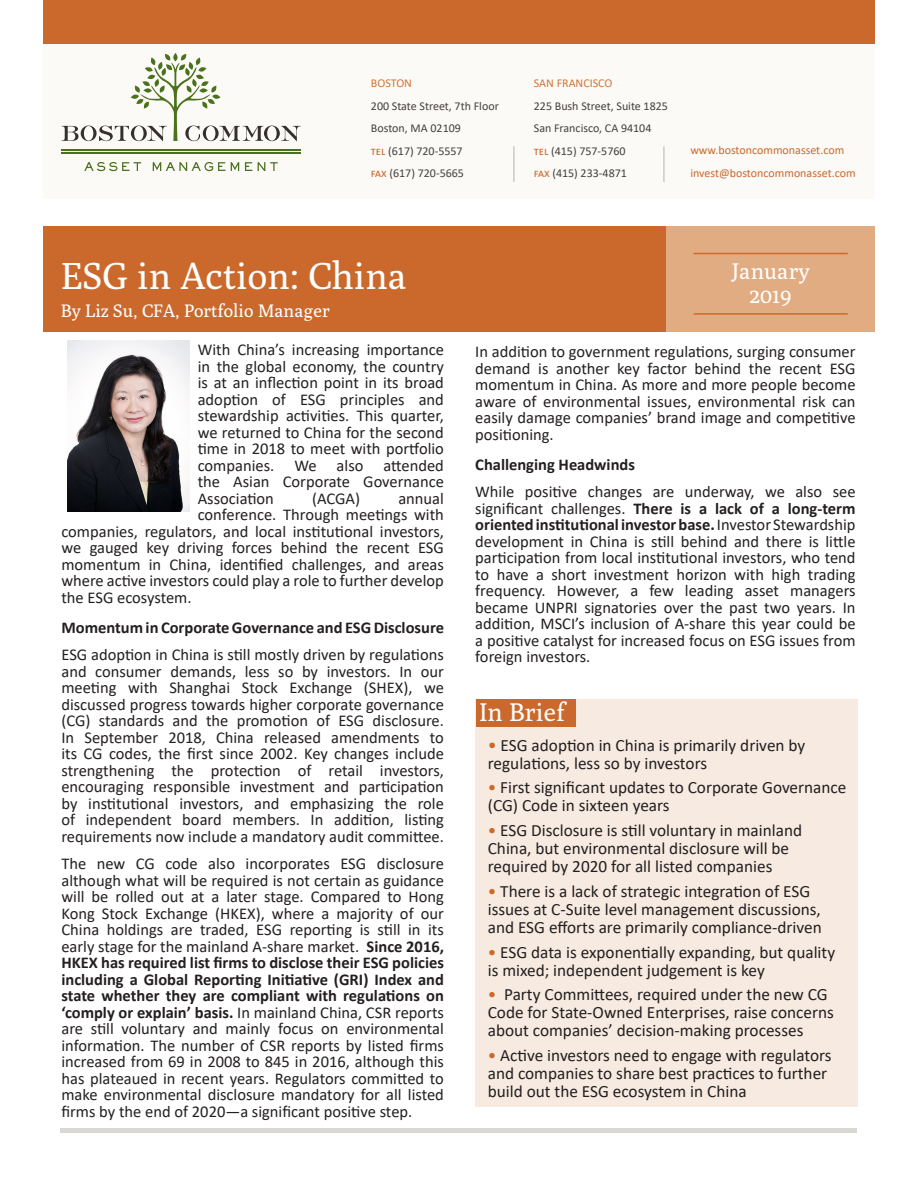
<style>
.page{position:relative;width:918px;height:1188px;background:#fff}
.page>*{position:absolute;margin:0;border:0;box-sizing:border-box;transform-origin:0 0}
.body_text{font:37.5px "Poly";color:#fff}
.body_text-2{font:25.5px "Poly";color:#fff}
.body_text-3{font:22.5px "Poly";color:#fff}
.body_text-4{font:18px "Poly";color:#fff}
.body_text-5{font:17.25px/18px "Calibri";color:#231f20}
.body_text-6{font:16.5px/16.5px "Calibri";color:#231f20;text-align:justify}
.body_text-7{font:700 16.5px "Calibri";color:#231f20}
.t1{font:12px "Calibri";color:#44403e}
.t2{font:12px "Calibri";color:#cb692c}
.t3{font:12px "Calibri";color:#d07639}
.s1{color:#cb692c}
.s2{font-weight:700}
.s3{font-size:18px;color:#cb692c}
</style>
<div class="page">
<div style="left:43px;top:22px;width:832px;height:177px;background:#fbfaf7"></div>
<div style="left:43px;top:0;width:832px;height:43px;background:#cb692c"></div>
<svg style="left:84px;top:162px;width:57px;height:9px"></svg>
<svg style="left:153px;top:162px;width:72px;height:9px"></svg>
<svg style="left:231px;top:162px;width:8px;height:9px"></svg>
<svg style="left:245px;top:162px;width:7px;height:9px"></svg>
<svg style="left:258px;top:162px;width:20px;height:9px"></svg>
<hr style="left:61px;top:149px;width:240px;height:2px;background:#4b711c">
<hr style="left:61px;top:153px;width:240px;height:1px;background:#4b711c">
<svg style="left:62px;top:54px;width:239px;height:87px"></svg>
<hr style="left:663px;top:146px;width:2px;height:36px;background:#cdcbc6">
<hr style="left:513px;top:146px;width:2px;height:36px;background:#cdcbc6">
<hr style="left:61px;top:1128px;width:796px;height:4px;background:#d9d7d4">
<div style="left:43px;top:226px;width:832px;height:106px;background:#cb692c"></div>
<div style="left:667px;top:226px;width:208px;height:106px;background:#e2ac82"></div>
<div style="left:475px;top:699px;width:383px;height:408px;background:#f7eae0"></div>
<div style="left:476px;top:699px;width:99px;height:27px;background:#cb692c"></div>
<hr style="left:694px;top:253px;width:154px;height:1px;background:#cb692c">
<hr style="left:694px;top:313px;width:154px;height:2px;background:#cb692c">
<img style="left:68px;top:341px;width:122px;height:171px">
<p class="t3" style="left:371px;top:75px;width:43px">BOSTON</p>
<p class="t1" style="left:371px;top:97px;width:129px">200 State Street, 7th Floor</p>
<p class="t1" style="left:371px;top:120px;width:91px">Boston, MA 02109</p>
<p class="t1" style="left:371px;top:142px;width:93px"><span class="s1">tel</span> (617) 720-5557</p>
<p class="t1" style="left:371px;top:165px;width:95px"><span class="s1">fax</span> (617) 720-5665</p>
<p class="t3" style="left:534px;top:75px;width:80px">SAN FRANCISCO</p>
<p class="t1" style="left:534px;top:97px;width:136px">225 Bush Street, Suite 1825</p>
<p class="t1" style="left:534px;top:120px;width:119px">San Francisco, CA 94104</p>
<p class="t1" style="left:534px;top:142px;width:93px"><span class="s1">tel</span> (415) 757-5760</p>
<p class="t1" style="left:534px;top:165px;width:95px"><span class="s1">fax</span> (415) 233-4871</p>
<p class="t2" style="left:690px;top:142px;width:155px">www.bostoncommonasset.com</p>
<p class="t2" style="left:690px;top:164px;width:167px">invest@bostoncommonasset.com</p>
<p class="body_text" style="left:61px;top:254px;width:348px">ESG in Action: China</p>
<p class="body_text-4" style="left:61px;top:301px;width:271px">By Liz Su, CFA, Portfolio Manager</p>
<p class="body_text-6" style="left:198px;top:341px;width:248px">With China’s increasing importance in the global economy, the country is at an inflection point in its broad adoption of ESG principles and stewardship activities. This quarter, we returned to China for the second time in 2018 to meet with portfolio companies. We also attended the Asian Corporate Governance Association</p>
<p class="body_text-6" style="left:312px;top:490px;width:50px">(ACGA)</p>
<p class="body_text-6" style="left:398px;top:490px;width:47px">annual</p>
<p class="body_text-6" style="left:198px;top:506px;width:248px">conference. Through meetings with</p>
<p class="body_text-6" style="left:61px;top:523px;width:384px">companies, regulators, and local institutional investors,</p>
<p class="body_text-6" style="left:61px;top:539px;width:384px">we gauged key driving forces behind the recent ESG</p>
<p class="body_text-6" style="left:61px;top:556px;width:384px">momentum in China, identified challenges, and areas</p>
<p class="body_text-6" style="left:61px;top:572px;width:384px">where active investors could play a role to further develop</p>
<p class="body_text-6" style="left:61px;top:589px;width:132px">the ESG ecosystem.</p>
<p class="body_text-7" style="left:61px;top:616px;width:384px">Momentum in Corporate Governance and ESG Disclosure</p>
<p class="body_text-6" style="left:61px;top:646px;width:384px">ESG adoption in China is still mostly driven by regulations and consumer demands, less so by investors. In our meeting with Shanghai Stock Exchange (SHEX), we discussed progress towards higher corporate governance (CG) standards and the promotion of ESG disclosure.<br>In September 2018, China released amendments to its CG codes, the first since 2002. Key changes include strengthening the protection of retail investors, encouraging responsible investment and participation by institutional investors, and emphasizing the role of independent board members. In addition, listing requirements now include a mandatory audit committee.</p>
<p class="body_text-6" style="left:61px;top:855px;width:384px">The new CG code also incorporates ESG disclosure although what will be required is not certain as guidance will be rolled out at a later stage. Compared to Hong Kong Stock Exchange (HKEX), where a majority of our China holdings are traded, ESG reporting is still in its early stage for the mainland A-share market. <span class="s2">Since 2016, HKEX has required list firms to disclose their ESG policies including a Global Reporting Initiative (GRI) Index and state whether they are compliant with regulations on ‘comply or explain’ basis.</span> In mainland China, CSR reports are still voluntary and mainly focus on environmental information. The number of CSR reports by listed firms increased from 69 in 2008 to 845 in 2016, although this has plateaued in recent years. Regulators committed to make environmental disclosure mandatory for all listed firms by the end of 2020—a significant positive step.</p>
<p class="body_text-3" style="left:732px;top:258px;width:79px">January</p>
<p class="body_text-3" style="left:750px;top:282px;width:44px">2019</p>
<p class="body_text-6" style="left:475px;top:343px;width:382px">In addition to government regulations, surging consumer demand is another key factor behind the recent ESG momentum in China. As more and more people become aware of environmental issues, environmental risk can easily damage companies’ brand image and competitive positioning.</p>
<p class="body_text-7" style="left:475px;top:453px;width:161px">Challenging Headwinds</p>
<p class="body_text-6" style="left:475px;top:483px;width:382px">While positive changes are underway, we also see significant challenges. <span class="s2">There is a lack of a long-term oriented institutional investor base.</span> Investor Stewardship development in China is still behind and there is little participation from local institutional investors, who tend to have a short investment horizon with high trading frequency. However, a few leading asset managers became UNPRI signatories over the past two years. In addition, MSCI’s inclusion of A-share this year could be a positive catalyst for increased focus on ESG issues from foreign investors.</p>
<p class="body_text-2" style="left:479px;top:698px;width:87px">In Brief</p>
<p class="body_text-5" style="left:488px;top:736px;width:319px"><span class="s3">•</span> ESG adoption in China is primarily driven by regulations, less so by investors</p>
<p class="body_text-5" style="left:488px;top:778px;width:360px"><span class="s1">•</span> First significant updates to Corporate Governance (CG) Code in sixteen years</p>
<p class="body_text-5" style="left:488px;top:821px;width:316px"><span class="s1">•</span> ESG Disclosure is still voluntary in mainland<br>China, but environmental disclosure will be required by 2020 for all listed companies</p>
<p class="body_text-5" style="left:488px;top:882px;width:335px"><span class="s1">•</span> There is a lack of strategic integration of ESG issues at C-Suite level management discussions, and ESG efforts are primarily compliance-driven</p>
<p class="body_text-5" style="left:488px;top:943px;width:349px"><span class="s1">•</span> ESG data is exponentially expanding, but quality is mixed; independent judgement is key</p>
<p class="body_text-5" style="left:488px;top:985px;width:348px"><span class="s1">•</span> Party Committees, required under the new CG<br>Code for State-Owned Enterprises, raise concerns about companies’ decision-making processes</p>
<p class="body_text-5" style="left:488px;top:1046px;width:345px"><span class="s1">•</span> Active investors need to engage with regulators and companies to share best practices to further build out the ESG ecosystem in China</p>
</div>
